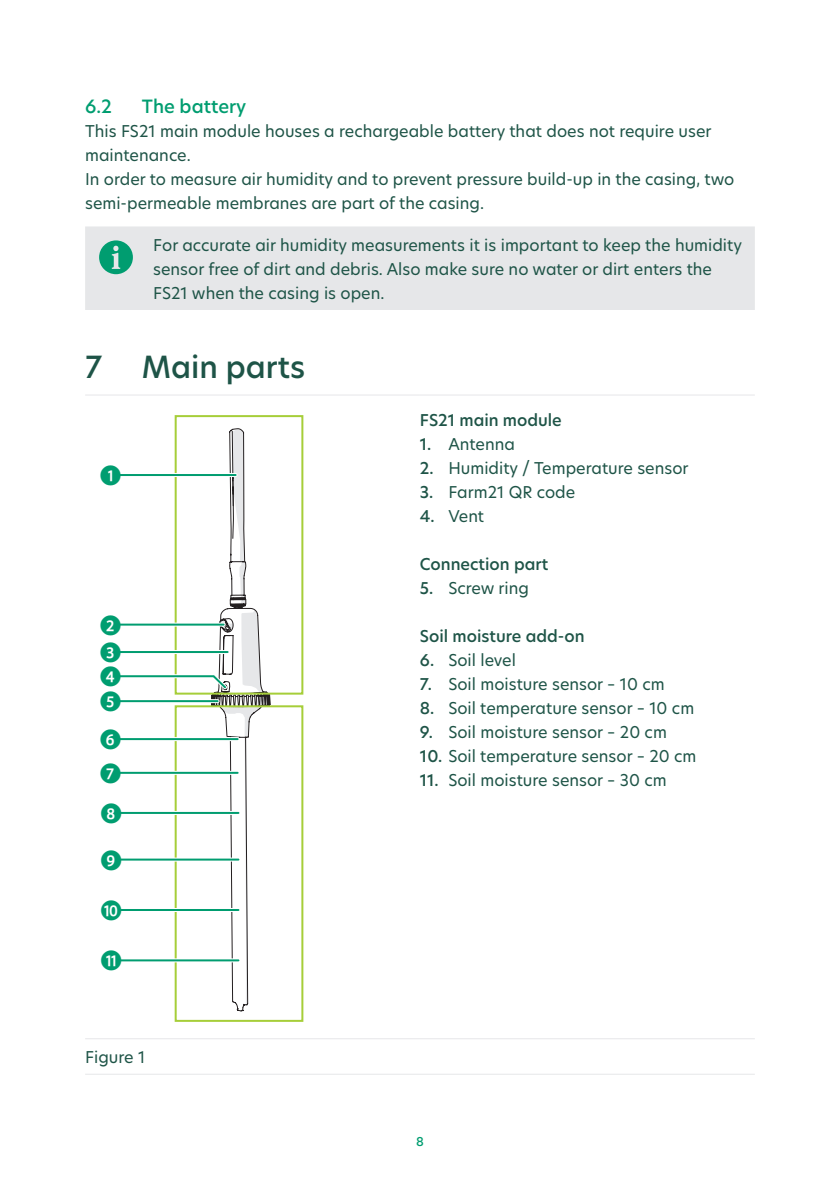
<style>
.page{position:relative;width:840px;height:1191px;background:#fff}
.page>*{position:absolute;margin:0;border:0;box-sizing:border-box;transform-origin:0 0}
.t1{font:500 30px "New Hero";color:#1e5447}
.t2{font:20px/27.4px "Manualise Call out Closed Glyphs Bold Bold";color:#009d70}
.t3{font:500 18px "New Hero";color:#009d70}
.body_6{font:16px/24px "New Hero";color:#1e5447}
.body_1{font:16px/24px "New Hero";color:#1e5447}
.body_1-2{font:500 16px "New Hero";color:#1e5447}
.t4{font:500 12px "New Hero";color:#009d70}
.s1{font-weight:500}
</style>
<div class="page">
<div style="left:85px;top:226px;width:669px;height:84px;background:#e6e7e9"></div>
<svg style="left:99px;top:240px;width:34px;height:34px"></svg>
<hr style="left:85px;top:1038px;width:335px;height:1px;background:#e6e7e9">
<hr style="left:420px;top:1038px;width:334px;height:1px;background:#e6e7e9">
<hr style="left:85px;top:394px;width:335px;height:1px;background:#e6e7e9">
<hr style="left:420px;top:394px;width:334px;height:1px;background:#e6e7e9">
<hr style="left:85px;top:1073px;width:335px;height:1px;background:#e6e7e9">
<hr style="left:420px;top:1073px;width:334px;height:1px;background:#e6e7e9">
<div style="left:174px;top:415px;width:129px;height:279px;border:2px solid #a6ce39"></div>
<div style="left:174px;top:705px;width:129px;height:316px;border:2px solid #a6ce39"></div>
<svg style="left:119px;top:415px;width:152px;height:607px"></svg>
<svg style="left:120px;top:699px;width:97px;height:4px"></svg>
<hr style="left:120px;top:700px;width:97px;height:2px;background:#009d70">
<svg style="left:120px;top:771px;width:117px;height:4px"></svg>
<hr style="left:120px;top:772px;width:117px;height:2px;background:#009d70">
<svg style="left:120px;top:737px;width:117px;height:4px"></svg>
<hr style="left:120px;top:738px;width:117px;height:2px;background:#009d70">
<hr style="left:121px;top:811px;width:117px;height:4px;background:#f3f8f6">
<hr style="left:121px;top:812px;width:117px;height:2px;background:#009d70">
<hr style="left:121px;top:908px;width:117px;height:4px;background:#fff">
<hr style="left:121px;top:909px;width:117px;height:2px;background:#009d70">
<svg style="left:121px;top:958px;width:117px;height:4px"></svg>
<hr style="left:121px;top:959px;width:117px;height:2px;background:#009d70">
<svg style="left:121px;top:857px;width:117px;height:4px"></svg>
<hr style="left:121px;top:858px;width:117px;height:2px;background:#009d70">
<hr style="left:120px;top:473px;width:115px;height:4px;background:#fff">
<hr style="left:120px;top:474px;width:115px;height:2px;background:#009d70">
<p class="t3" style="left:85px;top:95px;width:28px">6.2</p>
<p class="t3" style="left:142px;top:95px;width:106px">The battery</p>
<p class="body_1" style="left:85px;top:119px;width:627px">This FS21 main module houses a rechargeable battery that does not require user maintenance.</p>
<p class="body_1" style="left:85px;top:167px;width:650px">In order to measure air humidity and to prevent pressure build-up in the casing, two semi-permeable membranes are part of the casing.</p>
<p class="body_6" style="left:153px;top:232px;width:590px">For accurate air humidity measurements it is important to keep the humidity sensor free of dirt and debris. Also make sure no water or dirt enters the<br>FS21 when the casing is open.</p>
<p class="t1" style="left:85px;top:346px;width:19px">7</p>
<p class="t1" style="left:142px;top:346px;width:165px">Main parts</p>
<p class="t2" style="left:100px;top:462px;width:23px">1</p>
<p class="t2" style="left:100px;top:611px;width:23px">2<br>3</p>
<p class="t2" style="left:100px;top:664px;width:23px;line-height:25px">4<br>5</p>
<p class="t2" style="left:100px;top:726px;width:23px">6</p>
<p class="t2" style="left:100px;top:759px;width:23px">7</p>
<p class="t2" style="left:100px;top:799px;width:23px">8</p>
<p class="t2" style="left:100px;top:846px;width:23px">9</p>
<p class="t2" style="left:100px;top:896px;width:23px">q</p>
<p class="t2" style="left:100px;top:947px;width:23px">w</p>
<p class="body_6" style="left:85px;top:1044px;width:62px">Figure 1</p>
<p class="body_1-2" style="left:420px;top:409px;width:143px">FS21 main module</p>
<p class="body_6" style="left:420px;top:431px;width:96px"><span class="s1">1.</span> Antenna</p>
<p class="body_6" style="left:420px;top:455px;width:270px"><span class="s1">2.</span> Humidity / Temperature sensor</p>
<p class="body_6" style="left:420px;top:479px;width:157px"><span class="s1">3.</span> Farm21 QR code</p>
<p class="body_6" style="left:420px;top:503px;width:66px"><span class="s1">4.</span> Vent</p>
<p class="body_1-2" style="left:420px;top:553px;width:130px">Connection part</p>
<p class="body_6" style="left:420px;top:575px;width:110px"><span class="s1">5.</span> Screw ring</p>
<p class="body_1-2" style="left:420px;top:625px;width:166px">Soil moisture add-on</p>
<p class="body_6" style="left:420px;top:647px;width:97px"><span class="s1">6.</span> Soil level</p>
<p class="body_6" style="left:420px;top:671px;width:246px"><span class="s1">7.</span> Soil moisture sensor – 10 cm</p>
<p class="body_6" style="left:420px;top:695px;width:275px"><span class="s1">8.</span> Soil temperature sensor – 10 cm</p>
<p class="body_6" style="left:420px;top:719px;width:248px"><span class="s1">9.</span> Soil moisture sensor – 20 cm</p>
<p class="body_6" style="left:420px;top:743px;width:278px"><span class="s1">10.</span> Soil temperature sensor – 20 cm</p>
<p class="body_6" style="left:420px;top:767px;width:248px"><span class="s1">11.</span> Soil moisture sensor – 30 cm</p>
<p class="t4" style="left:416px;top:1133px;width:9px">8</p>
</div>
